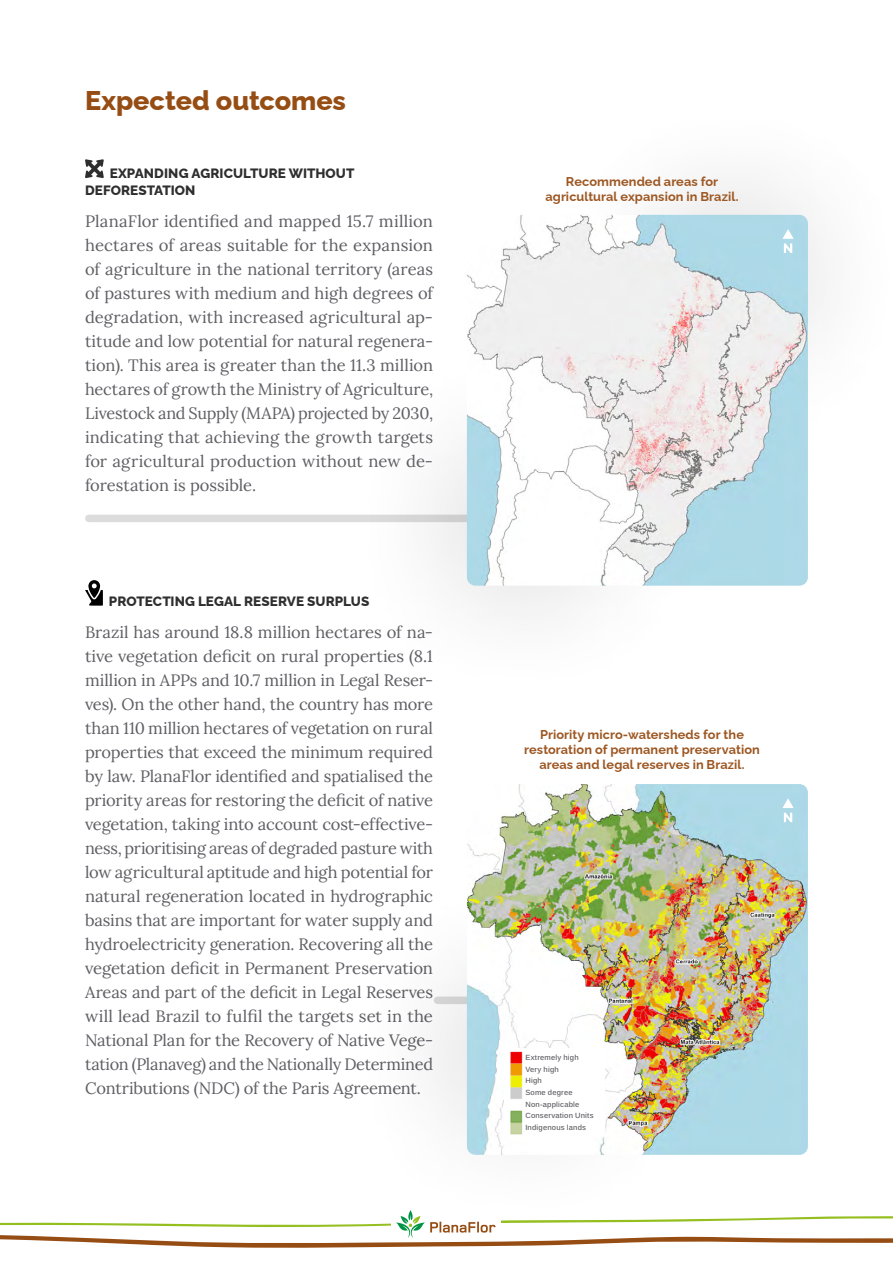
<style>
.page{position:relative;width:893px;height:1263px;background:#fff}
.page>*{position:absolute;margin:0;border:0;box-sizing:border-box;transform-origin:0 0}
.t1{font:800 27px "Raleway";letter-spacing:-.005em;color:#964d14}
.t2{font:16.5px/24px "Lora";letter-spacing:-.005em;color:#5f5f64;text-align:justify}
.t3{font:800 13.5px/16.5px "Raleway";letter-spacing:.005em;color:#2e2e2f}
.t4{font:700 12.75px/15px "Raleway";letter-spacing:.005em;color:#9d5722;text-align:center}
.t5{font:500 7.5px/11.7px "Arimo";letter-spacing:.025em;color:#5f5f64}
</style>
<div class="page">
<div style="left:89px;top:515px;width:460px;height:7px;background:#dcdcdd"></div>
<div style="left:338px;top:336px;width:374px;height:373px;background:#fefefe"></div>
<img style="left:467px;top:215px;width:341px;height:371px">
<svg style="left:467px;top:215px;width:29px;height:27px"></svg>
<svg style="left:782px;top:229px;width:12px;height:24px"></svg>
<svg style="left:85px;top:159px;width:19px;height:19px"></svg>
<svg style="left:85px;top:580px;width:18px;height:26px"></svg>
<svg style="left:0;top:1216px;width:893px;height:32px"></svg>
<div style="left:338px;top:864px;width:374px;height:374px;background:#fff"></div>
<img style="left:467px;top:784px;width:341px;height:371px">
<svg style="left:467px;top:784px;width:29px;height:27px"></svg>
<svg style="left:782px;top:798px;width:12px;height:24px"></svg>
<img style="left:505px;top:1049px;width:99px;height:88px">
<div style="left:525px;top:1053px;width:79px;height:82px;background:#fff"></div>
<h1 class="t1" style="left:85px;top:79px;width:262px">Expected outcomes</h1>
<p class="t3" style="left:85px;top:164px;width:271px;text-indent:25px">EXPANDING AGRICULTURE WITHOUT<br>DEFORESTATION</p>
<p class="t2" style="left:85px;top:208px;width:350px">PlanaFlor identified and mapped 15.7 million hectares of areas suitable for the expansion of agriculture in the national territory (areas of pastures with medium and high degrees of degradation, with increased agricultural ap&shy;titude and low potential for natural regenera&shy;tion). This area is greater than the 11.3 million hectares of growth the Ministry of Agriculture, Livestock and Supply (MAPA) projected by 2030, indicating that achieving the growth targets for agricultural production without new de&shy;forestation is possible.</p>
<p class="t3" style="left:109px;top:591px;width:262px">PROTECTING LEGAL RESERVE SURPLUS</p>
<p class="t2" style="left:85px;top:619px;width:350px">Brazil has around 18.8 million hectares of na&shy;tive vegetation deficit on rural properties (8.1 million in APPs and 10.7 million in Legal Reser&shy;ves). On the other hand, the country has more than 110 million hectares of vegetation on rural properties that exceed the minimum required by law. PlanaFlor identified and spatialised the priority areas for restoring the deficit of native vegetation, taking into account cost-effective&shy;ness, prioritising areas of degraded pasture with low agricultural aptitude and high potential for natural regeneration located in hydrographic basins that are important for water supply and hydroelectricity generation. Recovering all the vegetation deficit in Permanent Preservation Areas and part of the deficit in Legal Reserves will lead Brazil to fulfil the targets set in the National Plan for the Recovery of Native Vege&shy;tation (Planaveg) and the Nationally Determined Contributions (NDC) of the Paris Agreement.</p>
<p class="t4" style="left:545px;top:173px;width:195px">Recommended areas for agricultural expansion in Brazil.</p>
<p class="t4" style="left:524px;top:726px;width:237px">Priority micro-watersheds for the restoration of permanent preservation areas and legal reserves in Brazil.</p>
<p class="t5" style="left:525px;top:1051px;width:70px">Extremely high<br>Very high<br>High<br>Some degree<br>Non-applicable<br>Conservation Units<br>Indigenous lands</p>
</div>
